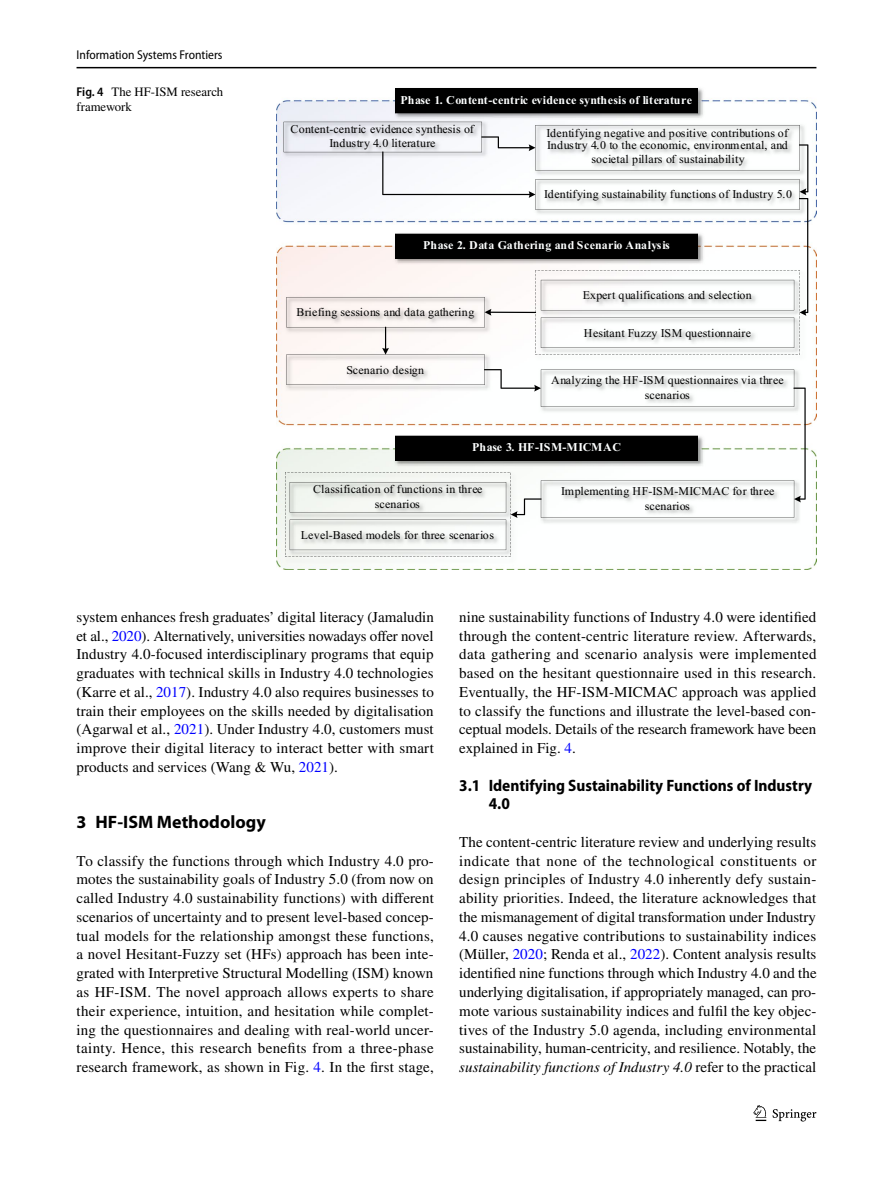
<style>
.page{position:relative;width:893px;height:1187px;background:#fff}
.page>*{position:absolute;margin:0;border:0;box-sizing:border-box;transform-origin:0 0}
.t1{font:700 18px "Myriad Pro";color:#000}
.t2{font:700 semi-condensed 16.5px/18.8px "Myriad Pro";color:#000}
.t3{font:15px/18.8px "STIX";letter-spacing:.005em;color:#000;text-align:justify}
.t4{font:12.75px/15px "STIX";color:#000}
.t5{font:semi-condensed 12.75px "Myriad Pro";color:#000}
.t6{font:11.85px/14.7px "Times New Roman";letter-spacing:.02em;color:#000;text-align:center}
.t7{font:700 11.85px "Times New Roman";letter-spacing:.015em;color:#feffff}
.s1{font-family:"Myriad Pro";font-weight:600;font-stretch:semi-condensed}
.s2{color:#00f}
.s3{font-style:italic}
</style>
<div class="page">
<hr style="left:77px;top:67px;width:739px;height:1px;background:#000">
<svg style="left:753px;top:1105px;width:13px;height:15px"></svg>
<svg style="left:773px;top:1109px;width:43px;height:12px"></svg>
<img style="left:276px;top:88px;width:540px;height:481px">
<div style="left:395px;top:88px;width:303px;height:25px;background:#000"></div>
<svg style="left:284px;top:122px;width:524px;height:435px"></svg>
<p class="t5" style="left:77px;top:48px;width:148px">Information Systems Frontiers</p>
<p class="t4" style="left:77px;top:85px;width:148px"><span class="s1">Fig. 4</span> The HF-ISM research framework</p>
<p class="t7" style="left:400px;top:91px;width:293px">Phase 1. Content-centric evidence synthesis of literature</p>
<p class="t6" style="left:546px;top:128px;width:243px;line-height:12.1px;text-align:left">Identifying negative and positive contributions of<br>Industry 4.0 to the economic, environmental, and</p>
<p class="t6" style="left:591px;top:153px;width:155px">societal pillars of sustainability</p>
<p class="t6" style="left:544px;top:188px;width:249px">Identifying sustainability functions of Industry 5.0</p>
<p class="t6" style="left:291px;top:123px;width:185px;line-height:14.1px">Content-centric evidence synthesis of<br>Industry 4.0 literature</p>
<p class="t7" style="left:423px;top:236px;width:248px">Phase 2. Data Gathering and Scenario Analysis</p>
<p class="t6" style="left:297px;top:306px;width:179px">Briefing sessions and data gathering</p>
<p class="t6" style="left:346px;top:363px;width:79px">Scenario design</p>
<p class="t6" style="left:583px;top:289px;width:170px">Expert qualifications and selection</p>
<p class="t6" style="left:584px;top:326px;width:169px">Hesitant Fuzzy ISM questionnaire</p>
<p class="t6" style="left:551px;top:373px;width:234px">Analyzing the HF-ISM questionnaires via three scenarios</p>
<p class="t7" style="left:472px;top:439px;width:150px">Phase 3. HF-ISM-MICMAC</p>
<p class="t6" style="left:561px;top:484px;width:215px">Implementing HF-ISM-MICMAC for three scenarios</p>
<p class="t6" style="left:313px;top:483px;width:171px">Classification of functions in three scenarios</p>
<p class="t6" style="left:301px;top:529px;width:195px">Level-Based models for three scenarios</p>
<p class="t3" style="left:77px;top:608px;width:359px">system enhances fresh graduates’ digital literacy (Jamaludin et al., <span class="s2">2020</span>). Alternatively, universities nowadays offer novel Industry 4.0-focused interdisciplinary programs that equip graduates with technical skills in Industry 4.0 technologies (Karre et al., <span class="s2">2017</span>). Industry 4.0 also requires businesses to train their employees on the skills needed by digitalisation (Agarwal et al., <span class="s2">2021</span>). Under Industry 4.0, customers must improve their digital literacy to interact better with smart products and services (Wang &amp; Wu, <span class="s2">2021</span>).</p>
<p class="t1" style="left:77px;top:810px;width:191px">3 HF‑ISM Methodology</p>
<p class="t3" style="left:77px;top:852px;width:359px">To classify the functions through which Industry 4.0 pro&shy;motes the sustainability goals of Industry 5.0 (from now on called Industry 4.0 sustainability functions) with different scenarios of uncertainty and to present level-based concep&shy;tual models for the relationship amongst these functions, a novel Hesitant-Fuzzy set (HFs) approach has been inte&shy;grated with Interpretive Structural Modelling (ISM) known as HF-ISM. The novel approach allows experts to share their experience, intuition, and hesitation while complet&shy;ing the questionnaires and dealing with real-world uncer&shy;tainty. Hence, this research benefits from a three-phase research framework, as shown in Fig. <span class="s2">4</span>. In the first stage,</p>
<p class="t3" style="left:459px;top:608px;width:359px">nine sustainability functions of Industry 4.0 were identified through the content-centric literature review. Afterwards, data gathering and scenario analysis were implemented based on the hesitant questionnaire used in this research.<br>Eventually, the HF-ISM-MICMAC approach was applied to classify the functions and illustrate the level-based con&shy;ceptual models. Details of the research framework have been explained in Fig. <span class="s2">4</span>.</p>
<p class="t2" style="left:489px;top:775px;width:325px;text-indent:-29px">3.1 Identifying Sustainability Functions of Industry<br>4.0</p>
<p class="t3" style="left:459px;top:833px;width:359px">The content-centric literature review and underlying results indicate that none of the technological constituents or design principles of Industry 4.0 inherently defy sustain&shy;ability priorities. Indeed, the literature acknowledges that the mismanagement of digital transformation under Industry 4.0 causes negative contributions to sustainability indices (Müller, <span class="s2">2020</span>; Renda et al., <span class="s2">2022</span>). Content analysis results identified nine functions through which Industry 4.0 and the underlying digitalisation, if appropriately managed, can pro&shy;mote various sustainability indices and fulfil the key objec&shy;tives of the Industry 5.0 agenda, including environmental sustainability, human-centricity, and resilience. Notably, the <span class="s3">sustainability functions of Industry 4.0</span> refer to the practical</p>
</div>
